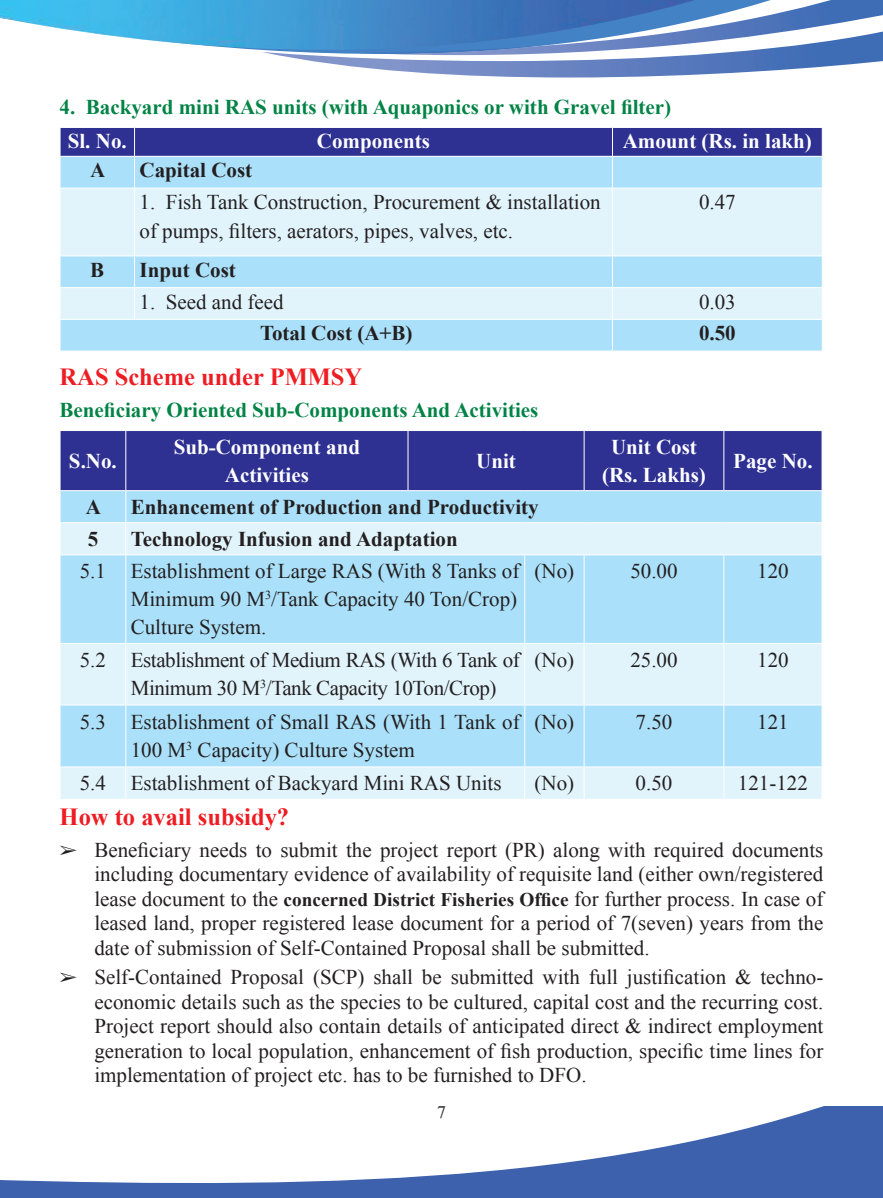
<style>
.page{position:relative;width:883px;height:1198px;background:#fff}
.page>*{position:absolute;margin:0;border:0;box-sizing:border-box;transform-origin:0 0}
.sub{font:700 24.5px "Times New Roman";color:#ee1d23}
.List_Paragraph{font:21px/24.5px "Times New Roman";color:#231f20;text-align:justify}
.Default{font:21px/28px "Times New Roman";color:#231f20;text-align:justify}
.Table_Paragraph{font:21px/28.9px "Times New Roman";color:#231f20}
.sub_2{font:700 21px "Times New Roman";color:#008345}
.Heading_1{font:700 21px "Times New Roman";color:#231f20}
.Default-2{font:21px/28px "Times New Roman";letter-spacing:-.02em;color:#231f20}
.Heading_1-2{font:700 21px "Times New Roman";color:#fff}
.Heading_1-3{font:21px "Times New Roman";color:#231f20}
.Table_Paragraph-2{font:700 21px "Times New Roman";color:#231f20}
.Table_Paragraph-3{font:700 21px "Times New Roman";color:#fff}
.t1{font:17.5px "Times New Roman";color:#231f20}
.s1{font-weight:700;font-size:19.25px}
</style>
<div class="page">
<svg style="left:1px;top:1106px;width:881px;height:91px"></svg>
<svg style="left:1px;top:0;width:614px;height:78px"></svg>
<img style="left:1px;top:18px;width:190px;height:26px">
<svg style="left:261px;top:0;width:621px;height:77px"></svg>
<svg style="left:0;top:1180px;width:1px;height:17px"></svg>
<div style="left:61px;top:157px;width:760px;height:193px;background:#aae0f9"></div>
<svg style="left:61px;top:189px;width:760px;height:130px;background:#d4effb"></svg>
<svg style="left:60px;top:127px;width:762px;height:29px;background:#363896"></svg>
<hr style="left:134px;top:157px;width:1px;height:31px;background:#fff">
<hr style="left:611px;top:157px;width:1px;height:31px;background:#fff">
<hr style="left:60px;top:188px;width:74px;height:1px;background:#fff">
<hr style="left:134px;top:188px;width:478px;height:1px;background:#fff">
<hr style="left:134px;top:188px;width:1px;height:67px;background:#fff">
<hr style="left:612px;top:188px;width:210px;height:1px;background:#fff">
<hr style="left:611px;top:188px;width:1px;height:67px;background:#fff">
<hr style="left:60px;top:255px;width:74px;height:1px;background:#fff">
<hr style="left:134px;top:255px;width:478px;height:1px;background:#fff">
<hr style="left:134px;top:256px;width:1px;height:31px;background:#fff">
<hr style="left:612px;top:255px;width:210px;height:1px;background:#fff">
<hr style="left:611px;top:256px;width:1px;height:31px;background:#fff">
<hr style="left:60px;top:287px;width:74px;height:1px;background:#fff">
<hr style="left:134px;top:287px;width:478px;height:1px;background:#fff">
<hr style="left:134px;top:288px;width:1px;height:31px;background:#fff">
<hr style="left:612px;top:287px;width:210px;height:1px;background:#fff">
<hr style="left:611px;top:288px;width:1px;height:31px;background:#fff">
<hr style="left:60px;top:319px;width:74px;height:1px;background:#fff">
<hr style="left:134px;top:319px;width:478px;height:1px;background:#fff">
<hr style="left:612px;top:319px;width:210px;height:1px;background:#fff">
<hr style="left:611px;top:320px;width:1px;height:30px;background:#fff">
<div style="left:61px;top:431px;width:760px;height:59px;background:#2e3092"></div>
<div style="left:61px;top:491px;width:760px;height:31px;background:#aae0f9"></div>
<svg style="left:61px;top:523px;width:760px;height:275px;background:#c3e9fa"></svg>
<hr style="left:125px;top:431px;width:1px;height:59px;background:#fff">
<hr style="left:407px;top:431px;width:1px;height:59px;background:#fff">
<hr style="left:583px;top:431px;width:1px;height:59px;background:#fff">
<hr style="left:723px;top:431px;width:1px;height:59px;background:#fff">
<hr style="left:125px;top:491px;width:1px;height:31px;background:#fff">
<hr style="left:125px;top:523px;width:1px;height:31px;background:#fff">
<hr style="left:60px;top:554px;width:66px;height:1px;background:#fff">
<hr style="left:126px;top:554px;width:282px;height:1px;background:#fff">
<hr style="left:125px;top:555px;width:1px;height:87px;background:#fff">
<hr style="left:408px;top:554px;width:116px;height:1px;background:#fff">
<hr style="left:524px;top:554px;width:59px;height:1px;background:#fff">
<hr style="left:524px;top:555px;width:1px;height:87px;background:#fff">
<hr style="left:583px;top:554px;width:140px;height:1px;background:#fff">
<hr style="left:583px;top:555px;width:1px;height:87px;background:#fff">
<hr style="left:723px;top:554px;width:99px;height:1px;background:#fff">
<hr style="left:723px;top:555px;width:1px;height:87px;background:#fff">
<hr style="left:60px;top:642px;width:66px;height:1px;background:#fff">
<hr style="left:126px;top:642px;width:282px;height:1px;background:#fff">
<hr style="left:125px;top:643px;width:1px;height:61px;background:#fff">
<hr style="left:408px;top:642px;width:116px;height:1px;background:#fff">
<hr style="left:524px;top:642px;width:59px;height:1px;background:#fff">
<hr style="left:524px;top:643px;width:1px;height:61px;background:#fff">
<hr style="left:583px;top:642px;width:140px;height:1px;background:#fff">
<hr style="left:583px;top:643px;width:1px;height:61px;background:#fff">
<hr style="left:723px;top:642px;width:99px;height:1px;background:#fff">
<hr style="left:723px;top:643px;width:1px;height:61px;background:#fff">
<hr style="left:60px;top:704px;width:66px;height:1px;background:#fff">
<hr style="left:126px;top:704px;width:282px;height:1px;background:#fff">
<hr style="left:125px;top:705px;width:1px;height:61px;background:#fff">
<hr style="left:408px;top:704px;width:116px;height:1px;background:#fff">
<hr style="left:524px;top:704px;width:59px;height:1px;background:#fff">
<hr style="left:524px;top:705px;width:1px;height:61px;background:#fff">
<hr style="left:583px;top:704px;width:140px;height:1px;background:#fff">
<hr style="left:583px;top:705px;width:1px;height:61px;background:#fff">
<hr style="left:723px;top:704px;width:99px;height:1px;background:#fff">
<hr style="left:723px;top:705px;width:1px;height:61px;background:#fff">
<hr style="left:60px;top:766px;width:66px;height:1px;background:#fff">
<hr style="left:126px;top:766px;width:282px;height:1px;background:#fff">
<hr style="left:125px;top:767px;width:1px;height:31px;background:#fff">
<hr style="left:408px;top:766px;width:116px;height:1px;background:#fff">
<hr style="left:524px;top:766px;width:59px;height:1px;background:#fff">
<hr style="left:524px;top:767px;width:1px;height:31px;background:#fff">
<hr style="left:583px;top:766px;width:140px;height:1px;background:#fff">
<hr style="left:583px;top:767px;width:1px;height:31px;background:#fff">
<hr style="left:723px;top:766px;width:99px;height:1px;background:#fff">
<hr style="left:723px;top:767px;width:1px;height:31px;background:#fff">
<p class="sub_2" style="left:60px;top:92px;width:613px">4. Backyard mini RAS units (with Aquaponics or with Gravel filter)</p>
<p class="Table_Paragraph-3" style="left:68px;top:126px;width:60px">Sl. No.</p>
<p class="Table_Paragraph-3" style="left:317px;top:126px;width:115px">Components</p>
<p class="Table_Paragraph-3" style="left:622px;top:126px;width:191px">Amount (Rs. in lakh)</p>
<p class="Table_Paragraph-2" style="left:90px;top:155px;width:16px">A</p>
<p class="Table_Paragraph-2" style="left:139px;top:155px;width:114px">Capital Cost</p>
<p class="Table_Paragraph" style="left:139px;top:187px;width:462px">1. Fish Tank Construction, Procurement &amp; installation of pumps, filters, aerators, pipes, valves, etc.</p>
<p class="Table_Paragraph" style="left:698px;top:187px;width:38px">0.47</p>
<p class="Table_Paragraph-2" style="left:90px;top:255px;width:16px">B</p>
<p class="Table_Paragraph-2" style="left:139px;top:255px;width:98px">Input Cost</p>
<p class="Table_Paragraph" style="left:139px;top:287px;width:146px">1. Seed and feed</p>
<p class="Table_Paragraph" style="left:698px;top:287px;width:38px">0.03</p>
<p class="Table_Paragraph-2" style="left:260px;top:318px;width:154px">Total Cost (A+B)</p>
<p class="Table_Paragraph-2" style="left:698px;top:318px;width:38px">0.50</p>
<p class="sub" style="left:60px;top:359px;width:304px">RAS Scheme under PMMSY</p>
<p class="sub_2" style="left:60px;top:395px;width:480px">Beneficiary Oriented Sub-Components And Activities</p>
<p class="Heading_1-2" style="left:69px;top:446px;width:49px">S.No.</p>
<p class="Heading_1-2" style="left:610px;top:432px;width:87px">Unit Cost</p>
<p class="Heading_1-2" style="left:601px;top:460px;width:105px">(Rs. Lakhs)</p>
<p class="Heading_1-2" style="left:174px;top:432px;width:188px">Sub-Component and</p>
<p class="Heading_1-2" style="left:225px;top:460px;width:85px">Activities</p>
<p class="Heading_1-2" style="left:476px;top:446px;width:41px">Unit</p>
<p class="Heading_1-2" style="left:732px;top:446px;width:81px">Page No.</p>
<p class="Heading_1" style="left:86px;top:492px;width:17px">A</p>
<p class="Heading_1" style="left:131px;top:492px;width:409px">Enhancement of Production and Productivity</p>
<p class="Heading_1" style="left:88px;top:524px;width:12px">5</p>
<p class="Heading_1" style="left:131px;top:524px;width:328px">Technology Infusion and Adaptation</p>
<p class="Heading_1-3" style="left:80px;top:557px;width:28px">5.1</p>
<p class="Default" style="left:131px;top:557px;width:390px">Establishment of Large RAS (With 8 Tanks of Minimum 90 M<sup>3</sup>/Tank Capacity 40 Ton/Crop)<br>Culture System.</p>
<p class="Heading_1-3" style="left:534px;top:557px;width:41px">(No)</p>
<p class="Heading_1-3" style="left:630px;top:557px;width:49px">50.00</p>
<p class="Heading_1-3" style="left:756px;top:557px;width:33px">120</p>
<p class="Heading_1-3" style="left:80px;top:645px;width:28px">5.2</p>
<p class="Default-2" style="left:131px;top:645px;width:390px">Establishment of Medium RAS (With 6 Tank of<br>Minimum 30 M<sup>3</sup>/Tank Capacity 10Ton/Crop)</p>
<p class="List_Paragraph" style="left:534px;top:647px;width:41px">(No)</p>
<p class="Heading_1-3" style="left:630px;top:645px;width:49px">25.00</p>
<p class="Heading_1-3" style="left:756px;top:645px;width:33px">120</p>
<p class="Heading_1-3" style="left:80px;top:707px;width:28px">5.3</p>
<p class="Default" style="left:131px;top:707px;width:390px">Establishment of Small RAS (With 1 Tank of<br>100 M<sup>3</sup> Capacity) Culture System</p>
<p class="List_Paragraph" style="left:534px;top:708px;width:41px">(No)</p>
<p class="Heading_1-3" style="left:635px;top:707px;width:38px">7.50</p>
<p class="Heading_1-3" style="left:756px;top:707px;width:33px">121</p>
<p class="Heading_1-3" style="left:80px;top:769px;width:28px">5.4</p>
<p class="Default" style="left:131px;top:768px;width:372px">Establishment of Backyard Mini RAS Units</p>
<p class="List_Paragraph" style="left:534px;top:770px;width:41px">(No)</p>
<p class="Heading_1-3" style="left:635px;top:769px;width:38px">0.50</p>
<p class="Heading_1-3" style="left:737px;top:769px;width:71px">121-122</p>
<p class="sub" style="left:60px;top:799px;width:231px">How to avail subsidy?</p>
<p class="List_Paragraph" style="left:94px;top:836px;width:730px">Beneficiary needs to submit the project report (PR) along with required documents including documentary evidence of availability of requisite land (either own/registered lease document to the <span class="s1">concerned District Fisheries Office</span> for further process. In case of leased land, proper registered lease document for a period of 7(seven) years from the date of submission of Self-Contained Proposal shall be submitted.</p>
<p class="List_Paragraph" style="left:94px;top:964px;width:730px">Self-Contained Proposal (SCP) shall be submitted with full justification &amp; techno&shy;economic details such as the species to be cultured, capital cost and the recurring cost.<br>Project report should also contain details of anticipated direct &amp; indirect employment generation to local population, enhancement of fish production, specific time lines for implementation of project etc. has to be furnished to DFO.</p>
<p class="t1" style="left:437px;top:1099px;width:10px">7</p>
</div>
